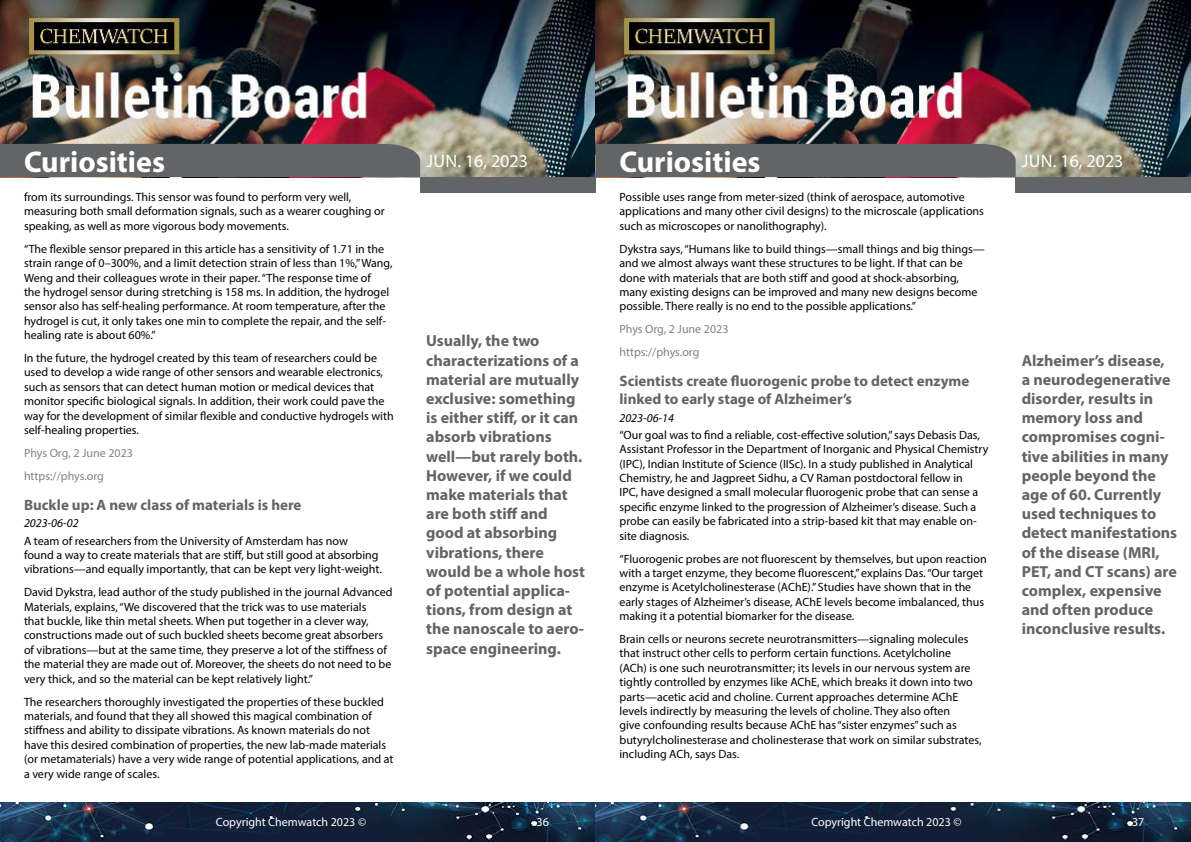
<style>
.page{position:relative;width:1191px;height:842px;background:#fff}
.page>*{position:absolute;margin:0;border:0;box-sizing:border-box;transform-origin:0 0}
.t1{font:700 30px "Myriad Pro";color:#fff}
.t2{font:18px "Myriad Pro";color:#fff}
.t3{font:700 16px/19.2px "Myriad Pro";color:#636466}
.t4{font:700 15px/18px "Myriad Pro";color:#636466}
.t5{font:12px/14.4px "Myriad Pro";color:#000}
.t6{font:12px/22.9px "Myriad Pro";color:#808285}
.t7{font:12px "Myriad Pro";color:#fff}
.t8{font:italic 12px "Myriad Pro";color:#000}
</style>
<div class="page">
<img style="left:0;top:0;width:1191px;height:177px">
<div style="left:420px;top:177px;width:175px;height:15px;background:#636466"></div>
<div style="left:1015px;top:177px;width:176px;height:15px;background:#636466"></div>
<div style="left:0;top:144px;width:420px;height:33px;background:#636466"></div>
<div style="left:595px;top:144px;width:420px;height:33px;background:#636466"></div>
<img style="left:0;top:802px;width:1191px;height:40px">
<h1 class="t1" style="left:24px;top:142px;width:142px">Curiosities</h1>
<h1 class="t1" style="left:619px;top:142px;width:142px">Curiosities</h1>
<p class="t5" style="left:24px;top:190px;width:362px">from its surroundings. This sensor was found to perform very well, measuring both small deformation signals, such as a wearer coughing or speaking, as well as more vigorous body movements.</p>
<p class="t5" style="left:24px;top:241px;width:370px">“The flexible sensor prepared in this article has a sensitivity of 1.71 in the strain range of 0–300%, and a limit detection strain of less than 1%,” Wang, Weng and their colleagues wrote in their paper. “The response time of<br>the hydrogel sensor during stretching is 158 ms. In addition, the hydrogel sensor also has self-healing performance. At room temperature, after the hydrogel is cut, it only takes one min to complete the repair, and the self&shy;healing rate is about 60%.”</p>
<p class="t5" style="left:24px;top:351px;width:371px">In the future, the hydrogel created by this team of researchers could be used to develop a wide range of other sensors and wearable electronics, such as sensors that can detect human motion or medical devices that monitor specific biological signals. In addition, their work could pave the way for the development of similar flexible and conductive hydrogels with self-healing properties.</p>
<p class="t6" style="left:24px;top:441px;width:110px">Phys Org, 2 June 2023 https://phys.org</p>
<p class="t4" style="left:24px;top:495px;width:279px">Buckle up: A new class of materials is here</p>
<p class="t8" style="left:24px;top:516px;width:56px">2023-06-02</p>
<p class="t5" style="left:24px;top:533px;width:359px">A team of researchers from the University of Amsterdam has now<br>found a way to create materials that are stiff, but still good at absorbing vibrations—and equally importantly, that can be kept very light-weight.</p>
<p class="t5" style="left:24px;top:585px;width:370px">David Dykstra, lead author of the study published in the journal Advanced Materials, explains, “We discovered that the trick was to use materials<br>that buckle, like thin metal sheets. When put together in a clever way, constructions made out of such buckled sheets become great absorbers of vibrations—but at the same time, they preserve a lot of the stiffness of the material they are made out of. Moreover, the sheets do not need to be very thick, and so the material can be kept relatively light.”</p>
<p class="t5" style="left:24px;top:694px;width:371px">The researchers thoroughly investigated the properties of these buckled materials, and found that they all showed this magical combination of stiffness and ability to dissipate vibrations. As known materials do not have this desired combination of properties, the new lab-made materials (or metamaterials) have a very wide range of potential applications, and at a very wide range of scales.</p>
<h2 class="t2" style="left:426px;top:149px;width:103px">Jun. 16, 2023</h2>
<h2 class="t2" style="left:1022px;top:149px;width:103px">Jun. 16, 2023</h2>
<p class="t5" style="left:619px;top:190px;width:366px">Possible uses range from meter-sized (think of aerospace, automotive applications and many other civil designs) to the microscale (applications such as microscopes or nanolithography).</p>
<p class="t5" style="left:619px;top:241px;width:367px">Dykstra says, “Humans like to build things—small things and big things— and we almost always want these structures to be light. If that can be done with materials that are both stiff and good at shock-absorbing, many existing designs can be improved and many new designs become possible. There really is no end to the possible applications.”</p>
<p class="t6" style="left:619px;top:318px;width:110px">Phys Org, 2 June 2023 https://phys.org</p>
<p class="t4" style="left:619px;top:372px;width:351px">Scientists create fluorogenic probe to detect enzyme linked to early stage of Alzheimer’s</p>
<p class="t8" style="left:619px;top:410px;width:56px">2023-06-14</p>
<p class="t5" style="left:619px;top:427px;width:370px">“Our goal was to find a reliable, cost-effective solution,” says Debasis Das, Assistant Professor in the Department of Inorganic and Physical Chemistry (IPC), Indian Institute of Science (IISc). In a study published in Analytical Chemistry, he and Jagpreet Sidhu, a CV Raman postdoctoral fellow in<br>IPC, have designed a small molecular fluorogenic probe that can sense a specific enzyme linked to the progression of Alzheimer’s disease. Such a probe can easily be fabricated into a strip-based kit that may enable on&shy;site diagnosis.</p>
<p class="t5" style="left:619px;top:551px;width:369px">“Fluorogenic probes are not fluorescent by themselves, but upon reaction with a target enzyme, they become fluorescent,” explains Das. “Our target enzyme is Acetylcholinesterase (AChE).” Studies have shown that in the early stages of Alzheimer’s disease, AChE levels become imbalanced, thus making it a potential biomarker for the disease.</p>
<p class="t5" style="left:619px;top:632px;width:363px">Brain cells or neurons secrete neurotransmitters—signaling molecules that instruct other cells to perform certain functions. Acetylcholine (ACh) is one such neurotransmitter; its levels in our nervous system are tightly controlled by enzymes like AChE, which breaks it down into two parts—acetic acid and choline. Current approaches determine AChE levels indirectly by measuring the levels of choline. They also often<br>give confounding results because AChE has “sister enzymes” such as butyrylcholinesterase and cholinesterase that work on similar substrates, including ACh, says Das.</p>
<p class="t3" style="left:426px;top:331px;width:160px">Usually, the two characterizations of a material are mutually exclusive: something is either stiff, or it can absorb vibrations well—but rarely both.<br>However, if we could make materials that are both stiff and good at absorbing vibrations, there would be a whole host of potential applica&shy;tions, from design at the nanoscale to aero&shy;space engineering.</p>
<p class="t3" style="left:1021px;top:350px;width:157px">Alzheimer’s disease,<br>a neurodegenerative disorder, results in memory loss and compromises cogni&shy;tive abilities in many people beyond the age of 60. Currently used techniques to detect manifestations of the disease (MRI,<br>PET, and CT scans) are complex, expensive and often produce inconclusive results.</p>
<p class="t7" style="left:216px;top:815px;width:152px">Copyright Chemwatch 2023 ©</p>
<p class="t7" style="left:536px;top:815px;width:14px">36</p>
<p class="t7" style="left:811px;top:815px;width:152px">Copyright Chemwatch 2023 ©</p>
<p class="t7" style="left:1132px;top:815px;width:14px">37</p>
</div>
